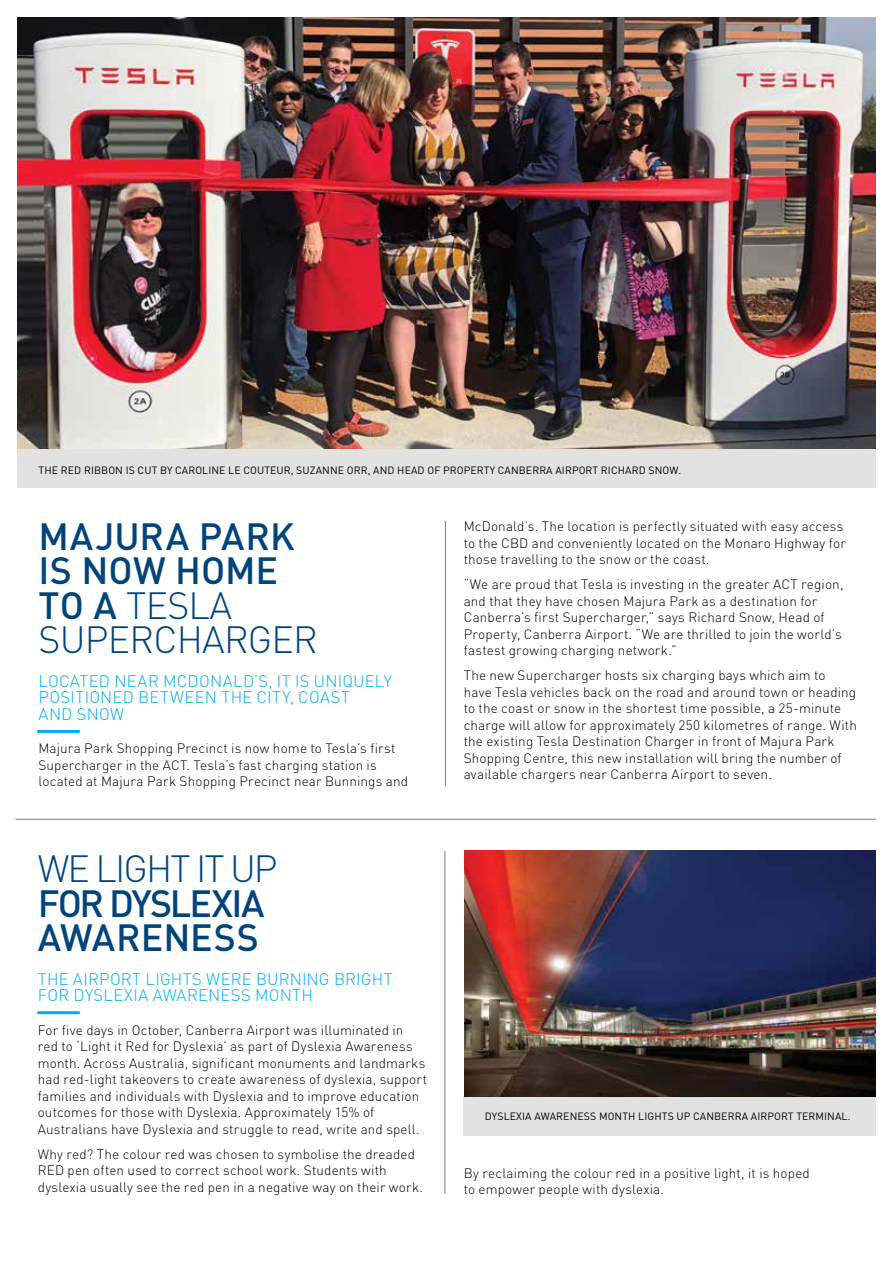
<style>
.page{position:relative;width:893px;height:1263px;background:#fff}
.page>*{position:absolute;margin:0;border:0;box-sizing:border-box;transform-origin:0 0}
.t1{font:500 37.5px/34.5px "DINOT";color:#00447c}
.t2{font:500 37.5px/34.5px "DINOT";letter-spacing:-.03em;color:#00447c}
.t3{font:300 37.5px "DINOT";letter-spacing:-.05em;color:#00447c}
.t4{font:300 16.5px/16.5px "DINOT";letter-spacing:.015em;color:#00aeef}
.t5{font:300 13.5px/16.5px "DINOT";letter-spacing:.01em;color:#000}
.t6{font:10.5px "DINOT";letter-spacing:.01em;color:#000}
.s1{font-weight:300}
</style>
<div class="page">
<img style="left:17px;top:17px;width:859px;height:433px">
<hr style="left:38px;top:1011px;width:41px;height:3px;background:#00aeef">
<hr style="left:445px;top:521px;width:1px;height:265px;background:#807f83">
<hr style="left:38px;top:730px;width:41px;height:3px;background:#00aeef">
<hr style="left:445px;top:851px;width:1px;height:343px;background:#807f83">
<hr style="left:15px;top:819px;width:861px;height:1px;background:#807f83">
<div style="left:17px;top:450px;width:859px;height:38px;background:#e2e2e3"></div>
<img style="left:465px;top:851px;width:411px;height:246px">
<div style="left:463px;top:1097px;width:413px;height:38px;background:#e2e2e3"></div>
<p class="t6" style="left:39px;top:464px;width:644px">THE RED RIBBON IS CUT BY CAROLINE LE COUTEUR, SUZANNE ORR, AND HEAD OF PROPERTY CANBERRA AIRPORT RICHARD SNOW.</p>
<h1 class="t1" style="left:39px;top:518px;width:281px">MAJURA PARK<br>IS NOW HOME<br>TO A <span class="s1">TESLA<br>SUPERCHARGER</span></h1>
<p class="t4" style="left:38px;top:673px;width:355px">LOCATED NEAR MCDONALD’S, IT IS UNIQUELY<br>POSITIONED BETWEEN THE CITY, COAST<br>AND SNOW</p>
<p class="t5" style="left:38px;top:740px;width:371px">Majura Park Shopping Precinct is now home to Tesla’s first<br>Supercharger in the ACT. Tesla’s fast charging station is located at Majura Park Shopping Precinct near Bunnings and</p>
<h1 class="t3" style="left:38px;top:845px;width:241px">WE LIGHT IT UP</h1>
<h1 class="t2" style="left:38px;top:885px;width:228px">FOR DYSLEXIA<br>AWARENESS</h1>
<p class="t4" style="left:38px;top:970px;width:356px">THE AIRPORT LIGHTS WERE BURNING BRIGHT<br>FOR DYSLEXIA AWARENESS MONTH</p>
<p class="t5" style="left:38px;top:1021px;width:391px">For five days in October, Canberra Airport was illuminated in red to ‘Light it Red for Dyslexia’ as part of Dyslexia Awareness month. Across Australia, significant monuments and landmarks had red-light takeovers to create awareness of dyslexia, support families and individuals with Dyslexia and to improve education outcomes for those with Dyslexia. Approximately 15% of Australians have Dyslexia and struggle to read, write and spell.</p>
<p class="t5" style="left:38px;top:1145px;width:387px">Why red? The colour red was chosen to symbolise the dreaded<br>RED pen often used to correct school work. Students with dyslexia usually see the red pen in a negative way on their work.</p>
<p class="t5" style="left:464px;top:518px;width:384px">McDonald’s. The location is perfectly situated with easy access to the CBD and conveniently located on the Monaro Highway for those travelling to the snow or the coast.</p>
<p class="t5" style="left:464px;top:576px;width:381px">“We are proud that Tesla is investing in the greater ACT region, and that they have chosen Majura Park as a destination for Canberra’s first Supercharger,” says Richard Snow, Head of Property, Canberra Airport. “We are thrilled to join the world’s fastest growing charging network.”</p>
<p class="t5" style="left:464px;top:667px;width:395px">The new Supercharger hosts six charging bays which aim to have Tesla vehicles back on the road and around town or heading to the coast or snow in the shortest time possible, a 25-minute charge will allow for approximately 250 kilometres of range. With the existing Tesla Destination Charger in front of Majura Park Shopping Centre, this new installation will bring the number of available chargers near Canberra Airport to seven.</p>
<p class="t6" style="left:485px;top:1110px;width:367px">DYSLEXIA AWARENESS MONTH LIGHTS UP CANBERRA AIRPORT TERMINAL.</p>
<p class="t5" style="left:464px;top:1164px;width:348px">By reclaiming the colour red in a positive light, it is hoped to empower people with dyslexia.</p>
</div>
